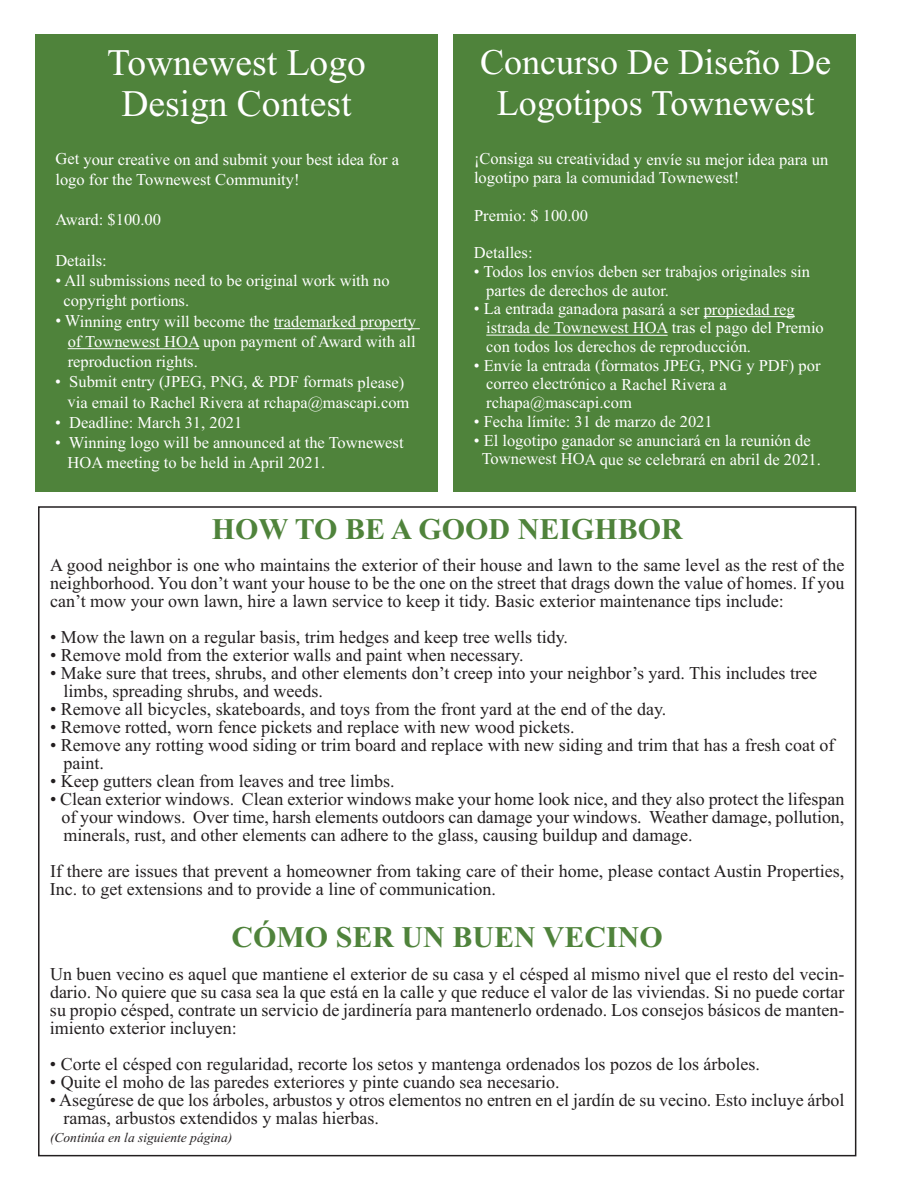
<style>
.page{position:relative;width:918px;height:1188px;background:#fff}
.page>*{position:absolute;margin:0;border:0;box-sizing:border-box;transform-origin:0 0}
.t1{font:37.5px/40.5px "Times New Roman";color:#fff;text-align:center}
.t2{font:36px/40.5px "Times New Roman";color:#fff;text-align:center}
.t3{font:700 30px "Times New Roman";color:#4f833b}
.t4{font:18px/18px "Times New Roman";color:#231f20}
.t5{font:16.5px/18.8px "Times New Roman";color:#fff}
.t6{font:italic 13.5px "Times New Roman";color:#231f20}
</style>
<div class="page">
<div style="left:35px;top:34px;width:403px;height:457px;background:#4f833b"></div>
<hr style="left:274px;top:328px;width:146px;height:1px;background:#fff">
<hr style="left:68px;top:348px;width:131px;height:1px;background:#fff">
<div style="left:453px;top:34px;width:403px;height:457px;background:#4f833b"></div>
<hr style="left:704px;top:316px;width:91px;height:1px;background:#fff">
<hr style="left:486px;top:335px;width:182px;height:1px;background:#fff">
<h1 class="t1" style="left:107px;top:42px;width:260px">Townewest Logo<br>Design Contest</h1>
<p class="t5" style="left:55px;top:149px;width:345px;line-height:20.2px">Get your creative on and submit your best idea for a logo for the Townewest Community!</p>
<p class="t5" style="left:55px;top:210px;width:107px">Award: $100.00</p>
<p class="t5" style="left:55px;top:251px;width:53px">Details:</p>
<p class="t5" style="left:64px;top:270px;width:328px;line-height:20.1px;text-indent:-8px">• All submissions need to be original work with no copyright portions.</p>
<p class="t5" style="left:68px;top:311px;width:350px;line-height:20.2px;text-align:justify;text-indent:-12px">• Winning entry will become the trademarked property of Townewest HOA upon payment of Award with all reproduction rights.</p>
<p class="t5" style="left:68px;top:372px;width:343px;line-height:20.2px;text-indent:-12px">• Submit entry (JPEG, PNG, &amp; PDF formats please) via email to Rachel Rivera at rchapa@mascapi.com</p>
<p class="t5" style="left:55px;top:413px;width:189px">• Deadline: March 31, 2021</p>
<p class="t5" style="left:68px;top:432px;width:338px;line-height:20.2px;text-indent:-12px">• Winning logo will be announced at the Townewest<br>HOA meeting to be held in April 2021.</p>
<h2 class="t2" style="left:480px;top:42px;width:352px">Concurso De Diseño De<br>Logotipos Townewest</h2>
<p class="t5" style="left:474px;top:149px;width:356px">¡Consiga su creatividad y envíe su mejor idea para un logotipo para la comunidad Townewest!</p>
<p class="t5" style="left:474px;top:206px;width:116px">Premio: $ 100.00</p>
<p class="t5" style="left:474px;top:243px;width:60px">Detalles:</p>
<p class="t5" style="left:486px;top:262px;width:325px;text-indent:-12px">• Todos los envíos deben ser trabajos originales sin partes de derechos de autor.</p>
<p class="t5" style="left:486px;top:299px;width:339px;text-indent:-12px">• La entrada ganadora pasará a ser propiedad reg istrada de Townewest HOA tras el pago del Premio con todos los derechos de reproducción.</p>
<p class="t5" style="left:486px;top:356px;width:336px;text-indent:-12px">• Envíe la entrada (formatos JPEG, PNG y PDF) por correo electrónico a Rachel Rivera a rchapa@mascapi.com</p>
<p class="t5" style="left:474px;top:412px;width:241px">• Fecha límite: 31 de marzo de 2021</p>
<p class="t5" style="left:482px;top:431px;width:341px;text-indent:-8px">• El logotipo ganador se anunciará en la reunión de<br>Townewest HOA que se celebrará en abril de 2021.</p>
<h3 class="t3" style="left:212px;top:511px;width:472px">HOW TO BE A GOOD NEIGHBOR</h3>
<p class="t4" style="left:50px;top:556px;width:796px;text-align:justify">A good neighbor is one who maintains the exterior of their house and lawn to the same level as the rest of the neighborhood. You don’t want your house to be the one on the street that drags down the value of homes. If you can’t mow your own lawn, hire a lawn service to keep it tidy. Basic exterior maintenance tips include:</p>
<p class="t4" style="left:50px;top:628px;width:519px">• Mow the lawn on a regular basis, trim hedges and keep tree wells tidy.</p>
<p class="t4" style="left:50px;top:646px;width:475px">• Remove mold from the exterior walls and paint when necessary.</p>
<p class="t4" style="left:64px;top:664px;width:755px;text-indent:-14px">• Make sure that trees, shrubs, and other elements don’t creep into your neighbor’s yard. This includes tree limbs, spreading shrubs, and weeds.</p>
<p class="t4" style="left:50px;top:700px;width:618px">• Remove all bicycles, skateboards, and toys from the front yard at the end of the day.</p>
<p class="t4" style="left:50px;top:718px;width:526px">• Remove rotted, worn fence pickets and replace with new wood pickets.</p>
<p class="t4" style="left:64px;top:736px;width:773px;text-indent:-14px">• Remove any rotting wood siding or trim board and replace with new siding and trim that has a fresh coat of paint.</p>
<p class="t4" style="left:50px;top:772px;width:346px">• Keep gutters clean from leaves and tree limbs.</p>
<p class="t4" style="left:62px;top:790px;width:784px;text-align:justify;text-indent:-11px">• Clean exterior windows. Clean exterior windows make your home look nice, and they also protect the lifespan of your windows. Over time, harsh elements outdoors can damage your windows. Weather damage, pollution, minerals, rust, and other elements can adhere to the glass, causing buildup and damage.</p>
<p class="t4" style="left:50px;top:862px;width:796px">If there are issues that prevent a homeowner from taking care of their home, please contact Austin Properties,<br>Inc. to get extensions and to provide a line of communication.</p>
<h3 class="t3" style="left:232px;top:919px;width:433px">CÓMO SER UN BUEN VECINO</h3>
<p class="t4" style="left:50px;top:964px;width:796px;text-align:justify">Un buen vecino es aquel que mantiene el exterior de su casa y el césped al mismo nivel que el resto del vecin&shy;dario. No quiere que su casa sea la que está en la calle y que reduce el valor de las viviendas. Si no puede cortar su propio césped, contrate un servicio de jardinería para mantenerlo ordenado. Los consejos básicos de manten&shy;imiento exterior incluyen:</p>
<p class="t4" style="left:50px;top:1054px;width:712px">• Corte el césped con regularidad, recorte los setos y mantenga ordenados los pozos de los árboles.</p>
<p class="t4" style="left:50px;top:1072px;width:511px">• Quite el moho de las paredes exteriores y pinte cuando sea necesario.</p>
<p class="t4" style="left:63px;top:1090px;width:782px;text-indent:-13px">• Asegúrese de que los árboles, arbustos y otros elementos no entren en el jardín de su vecino. Esto incluye árbol ramas, arbustos extendidos y malas hierbas.</p>
<p class="t6" style="left:50px;top:1129px;width:184px">(Continúa en la siguiente página)</p>
</div>
